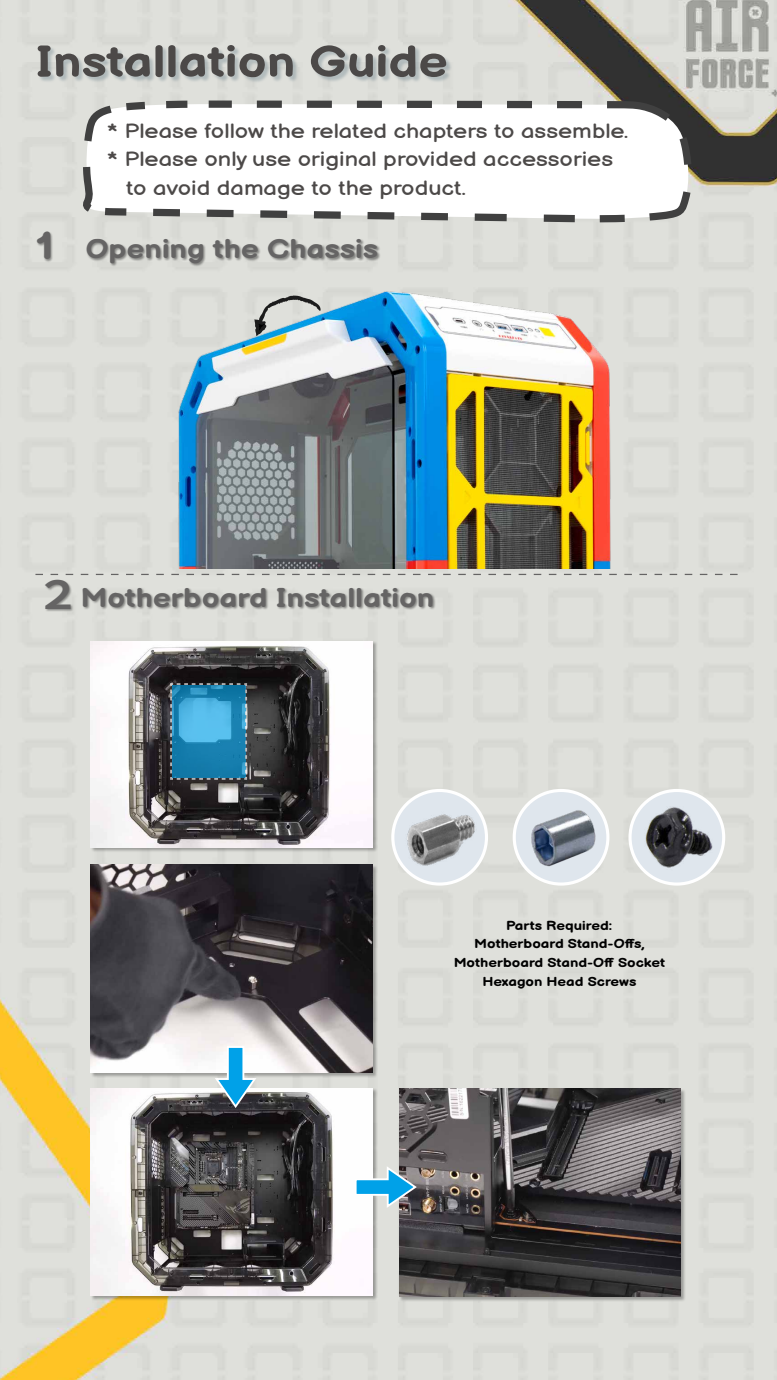
<style>
.page{position:relative;width:777px;height:1380px;background:#fff}
.page>*{position:absolute;margin:0;border:0;box-sizing:border-box;transform-origin:0 0}
.t1{font:700 43.56px "Balsamiq Sans";color:#4c4948;scale:1.18 1}
.t2{font:700 26.56px "Balsamiq Sans";color:#656464;scale:1.18 1}
.t3{font:20.19px "Balsamiq Sans";color:#4c4948;scale:1.18 1}
.t4{font:700 12.75px/18.8px "Balsamiq Sans";color:#000;text-align:center;scale:1.18 1}
.s1{font-size:38.25px}
.s2{font-family:"Taipei Sans TC Beta";font-size:38.25px}
</style>
<div class="page">
<img style="left:0;top:0;width:776px;height:1380px">
<div style="left:38px;top:46px;width:414px;height:38px;background:#627a86;opacity:.35"></div>
<svg style="left:35px;top:574px;width:702px;height:1px"></svg>
<div style="left:36px;top:231px;width:344px;height:36px;background:#000;opacity:.4"></div>
<div style="left:44px;top:580px;width:392px;height:32px;background:#000;opacity:.4"></div>
<img style="left:175px;top:253px;width:473px;height:315px">
<svg style="left:79px;top:97px;width:616px;height:129px"></svg>
<svg style="left:254px;top:295px;width:66px;height:41px;background:#a9bcc1"></svg>
<svg style="left:629px;top:790px;width:94px;height:94px;fill:#dfe6ed"></svg>
<div style="left:628px;top:789px;width:97px;height:97px;border:3px solid #fff;border-radius:50%"></div>
<img style="left:643px;top:806px;width:75px;height:68px">
<div style="left:392px;top:790px;width:94px;height:94px;background:#dfe6ed;border-radius:50%"></div>
<div style="left:391px;top:789px;width:97px;height:97px;border:3px solid #fff;border-radius:50%"></div>
<img style="left:401px;top:811px;width:75px;height:63px">
<div style="left:514px;top:790px;width:93px;height:94px;background:#dfe6ed;border-radius:50%"></div>
<div style="left:512px;top:789px;width:97px;height:97px;border:3px solid #fff;border-radius:50%"></div>
<img style="left:507px;top:810px;width:96px;height:68px">
<div style="left:91px;top:641px;width:286px;height:212px;background:#000;opacity:.3"></div>
<img style="left:91px;top:641px;width:281px;height:207px">
<svg style="left:169px;top:682px;width:78px;height:98px;background:#318db7"></svg>
<div style="left:91px;top:865px;width:286px;height:213px;background:#000;opacity:.3"></div>
<img style="left:91px;top:865px;width:281px;height:207px">
<div style="left:91px;top:1088px;width:286px;height:213px;background:#000;opacity:.3"></div>
<img style="left:91px;top:1088px;width:281px;height:208px">
<div style="left:399px;top:1089px;width:286px;height:213px;background:#000;opacity:.3"></div>
<img style="left:399px;top:1089px;width:281px;height:207px">
<svg style="left:213px;top:1045px;width:45px;height:65px"></svg>
<svg style="left:353px;top:1164px;width:65px;height:46px"></svg>
<h1 class="t1" style="left:35px;top:24px;width:351px">Installation Guide</h1>
<p class="t3" style="left:107px;top:115px;width:443px">* Please follow the related chapters to assemble.</p>
<p class="t3" style="left:107px;top:144px;width:430px">* Please only use original provided accessories</p>
<p class="t3" style="left:126px;top:172px;width:289px">to avoid damage to the product.</p>
<h2 class="t2" style="left:35px;top:226px;width:292px"><span class="s1">1</span>　Opening the Chassis</h2>
<h2 class="t2" style="left:35px;top:575px;width:339px"><span class="s2">２</span>Motherboard Installation</h2>
<p class="t4" style="left:453px;top:914px;width:181px">Parts Required:<br>Motherboard Stand-Offs,<br>Motherboard Stand-Off Socket<br>Hexagon Head Screws</p>
</div>
